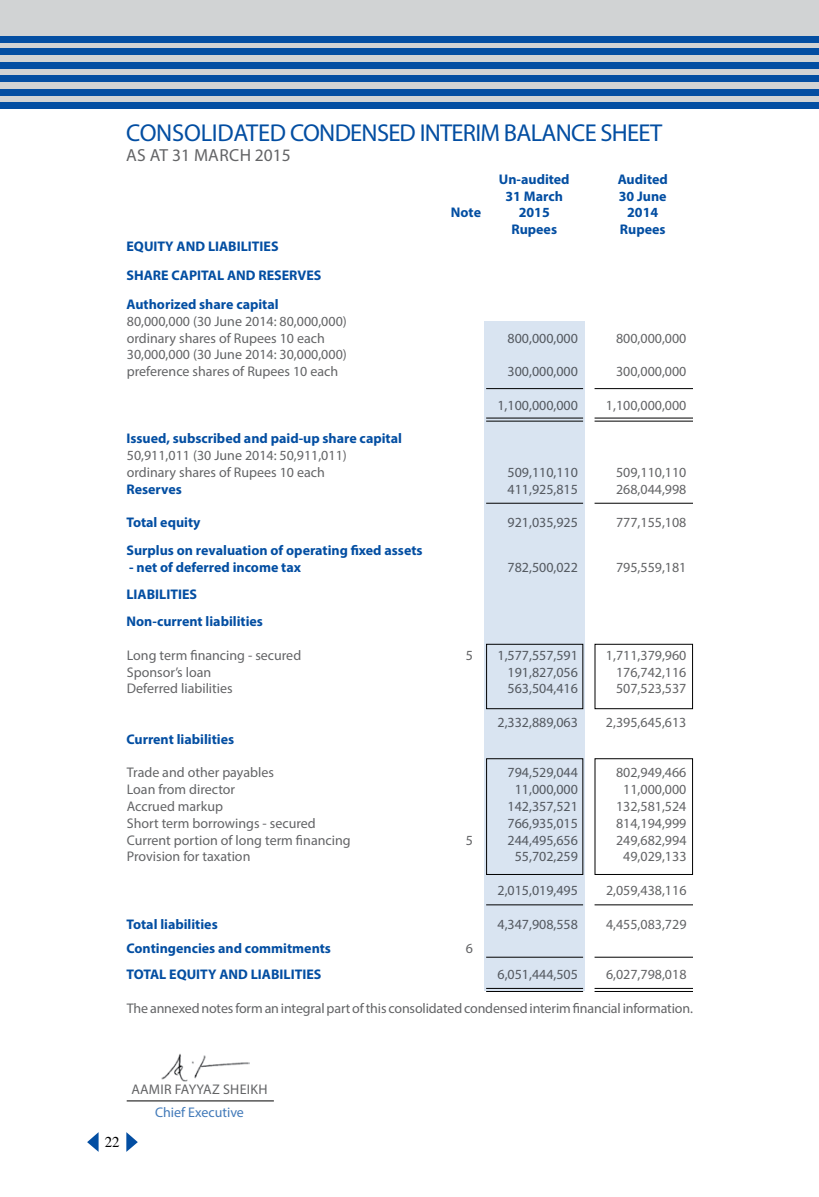
<style>
.page{position:relative;width:819px;height:1197px;background:#fff}
.page>*{position:absolute;margin:0;border:0;box-sizing:border-box;transform-origin:0 0}
.t1{font:24.5px "Myriad Pro";letter-spacing:-.03em;color:#034ea2}
.t2{font:17.5px "Myriad Pro";color:#636466}
.t3{font:14.88px "Times";color:#000}
.t4{font:14px/16.8px "Myriad Pro";color:#636466}
.t5{font:700 14px/29.1px "Myriad Pro";color:#034ea2}
.t6{font:14px "Myriad Pro";letter-spacing:.02em;color:#636466}
.t7{font:14px "Myriad Pro";color:#427ab9}
</style>
<div class="page">
<div style="left:0;top:0;width:819px;height:109px;background:#d1d3d4"></div>
<div style="left:0;top:36px;width:819px;height:6px;background:#034ea2"></div>
<div style="left:0;top:49px;width:819px;height:6px;background:#034ea2"></div>
<div style="left:0;top:62px;width:819px;height:7px;background:#034ea2"></div>
<div style="left:0;top:75px;width:819px;height:7px;background:#034ea2"></div>
<div style="left:0;top:89px;width:819px;height:7px;background:#034ea2"></div>
<div style="left:0;top:102px;width:819px;height:7px;background:#034ea2"></div>
<svg style="left:126px;top:1132px;width:12px;height:20px"></svg>
<svg style="left:87px;top:1132px;width:12px;height:20px"></svg>
<div style="left:484px;top:322px;width:101px;height:669px;background:#d9e4f1"></div>
<hr style="left:595px;top:957px;width:98px;height:1px;background:#000">
<hr style="left:486px;top:957px;width:97px;height:1px;background:#000">
<hr style="left:595px;top:904px;width:98px;height:1px;background:#000">
<hr style="left:486px;top:904px;width:97px;height:1px;background:#000">
<hr style="left:595px;top:388px;width:98px;height:1px;background:#000">
<hr style="left:486px;top:388px;width:97px;height:1px;background:#000">
<hr style="left:595px;top:503px;width:98px;height:1px;background:#000">
<hr style="left:486px;top:503px;width:97px;height:1px;background:#000">
<hr style="left:595px;top:988px;width:98px;height:1px;background:#000">
<hr style="left:486px;top:988px;width:97px;height:1px;background:#000">
<hr style="left:595px;top:991px;width:98px;height:1px;background:#000">
<hr style="left:486px;top:991px;width:97px;height:1px;background:#000">
<hr style="left:595px;top:418px;width:98px;height:1px;background:#000">
<hr style="left:486px;top:418px;width:97px;height:1px;background:#000">
<hr style="left:595px;top:421px;width:98px;height:1px;background:#000">
<hr style="left:486px;top:421px;width:97px;height:1px;background:#000">
<div style="left:595px;top:644px;width:98px;height:65px;border:1px solid #000"></div>
<div style="left:486px;top:644px;width:97px;height:65px;border:1px solid #000"></div>
<div style="left:595px;top:758px;width:98px;height:117px;border:1px solid #000"></div>
<div style="left:486px;top:758px;width:97px;height:117px;border:1px solid #000"></div>
<hr style="left:127px;top:1101px;width:147px;height:1px;background:#000">
<img style="left:161px;top:1053px;width:89px;height:28px">
<h1 class="t1" style="left:126px;top:117px;width:538px">CONSOLIDATED CONDENSED INTERIM BALANCE SHEET</h1>
<p class="t2" style="left:126px;top:144px;width:94px">As at 31 March</p>
<p class="t2" style="left:255px;top:144px;width:37px">2015</p>
<p class="t5" style="left:499px;top:164px;width:72px">Un-audited</p>
<p class="t5" style="left:618px;top:164px;width:52px">Audited</p>
<p class="t5" style="left:506px;top:181px;width:59px">31 March</p>
<p class="t5" style="left:619px;top:181px;width:49px">30 June</p>
<p class="t5" style="left:126px;top:231px;width:196px">EQUITY AND LIABILITIES<br>SHARE CAPITAL AND RESERVES<br>Authorized share capital</p>
<p class="t4" style="left:127px;top:313px;width:221px">80,000,000 (30 June 2014: 80,000,000) ordinary shares of Rupees 10 each</p>
<p class="t4" style="left:127px;top:346px;width:221px">30,000,000 (30 June 2014: 30,000,000) preference shares of Rupees 10 each</p>
<p class="t5" style="left:126px;top:424px;width:277px">Issued, subscribed and paid-up share capital</p>
<p class="t4" style="left:127px;top:447px;width:221px">50,911,011 (30 June 2014: 50,911,011) ordinary shares of Rupees 10 each</p>
<p class="t5" style="left:451px;top:198px;width:32px">Note</p>
<p class="t5" style="left:519px;top:198px;width:33px">2015</p>
<p class="t5" style="left:627px;top:198px;width:33px">2014</p>
<p class="t5" style="left:511px;top:214px;width:47px">Rupees</p>
<p class="t5" style="left:620px;top:214px;width:47px">Rupees</p>
<p class="t4" style="left:508px;top:329px;width:72px">800,000,000</p>
<p class="t4" style="left:616px;top:329px;width:72px">800,000,000</p>
<p class="t4" style="left:508px;top:363px;width:72px">300,000,000</p>
<p class="t4" style="left:616px;top:363px;width:72px">300,000,000</p>
<p class="t4" style="left:497px;top:397px;width:82px">1,100,000,000</p>
<p class="t4" style="left:606px;top:397px;width:82px">1,100,000,000</p>
<p class="t4" style="left:508px;top:464px;width:72px">509,110,110</p>
<p class="t4" style="left:616px;top:464px;width:72px">509,110,110</p>
<p class="t5" style="left:126px;top:474px;width:57px">Reserves</p>
<p class="t4" style="left:508px;top:481px;width:72px">411,925,815</p>
<p class="t4" style="left:616px;top:481px;width:72px">268,044,998</p>
<p class="t5" style="left:126px;top:508px;width:76px">Total equity</p>
<p class="t4" style="left:508px;top:514px;width:72px">921,035,925</p>
<p class="t4" style="left:616px;top:514px;width:72px">777,155,108</p>
<p class="t5" style="left:126px;top:535px;width:298px">Surplus on revaluation of operating fixed assets</p>
<p class="t5" style="left:129px;top:552px;width:173px">- net of deferred income tax</p>
<p class="t4" style="left:508px;top:558px;width:72px">782,500,022</p>
<p class="t4" style="left:616px;top:558px;width:72px">795,559,181</p>
<p class="t5" style="left:126px;top:580px;width:138px;line-height:27.3px">LIABILITIES<br>Non-current liabilities</p>
<p class="t4" style="left:127px;top:646px;width:176px">Long term financing - secured</p>
<p class="t4" style="left:466px;top:646px;width:9px">5</p>
<p class="t4" style="left:497px;top:646px;width:82px">1,577,557,591</p>
<p class="t4" style="left:606px;top:646px;width:82px">1,711,379,960</p>
<p class="t4" style="left:127px;top:663px;width:86px">Sponsor’s loan</p>
<p class="t4" style="left:508px;top:663px;width:72px">191,827,056</p>
<p class="t4" style="left:616px;top:663px;width:72px">176,742,116</p>
<p class="t4" style="left:127px;top:680px;width:107px">Deferred liabilities</p>
<p class="t4" style="left:508px;top:680px;width:72px">563,504,416</p>
<p class="t4" style="left:616px;top:680px;width:72px">507,523,537</p>
<p class="t4" style="left:497px;top:714px;width:82px">2,332,889,063</p>
<p class="t4" style="left:606px;top:714px;width:82px">2,395,645,613</p>
<p class="t5" style="left:127px;top:724px;width:109px">Current liabilities</p>
<p class="t4" style="left:127px;top:764px;width:149px">Trade and other payables</p>
<p class="t4" style="left:508px;top:764px;width:72px">794,529,044</p>
<p class="t4" style="left:616px;top:764px;width:72px">802,949,466</p>
<p class="t4" style="left:127px;top:781px;width:110px">Loan from director</p>
<p class="t4" style="left:515px;top:781px;width:65px">11,000,000</p>
<p class="t4" style="left:623px;top:781px;width:65px">11,000,000</p>
<p class="t4" style="left:127px;top:798px;width:98px">Accrued markup</p>
<p class="t4" style="left:508px;top:798px;width:72px">142,357,521</p>
<p class="t4" style="left:616px;top:798px;width:72px">132,581,524</p>
<p class="t4" style="left:127px;top:814px;width:190px">Short term borrowings - secured</p>
<p class="t4" style="left:508px;top:814px;width:72px">766,935,015</p>
<p class="t4" style="left:616px;top:814px;width:72px">814,194,999</p>
<p class="t4" style="left:127px;top:831px;width:225px">Current portion of long term financing</p>
<p class="t4" style="left:466px;top:831px;width:9px">5</p>
<p class="t4" style="left:508px;top:831px;width:72px">244,495,656</p>
<p class="t4" style="left:616px;top:831px;width:72px">249,682,994</p>
<p class="t4" style="left:127px;top:848px;width:125px">Provision for taxation</p>
<p class="t4" style="left:515px;top:848px;width:65px">55,702,259</p>
<p class="t4" style="left:623px;top:848px;width:65px">49,029,133</p>
<p class="t4" style="left:498px;top:882px;width:82px">2,015,019,495</p>
<p class="t4" style="left:606px;top:882px;width:82px">2,059,438,116</p>
<p class="t5" style="left:127px;top:909px;width:93px">Total liabilities</p>
<p class="t4" style="left:498px;top:915px;width:82px">4,347,908,558</p>
<p class="t4" style="left:606px;top:915px;width:82px">4,455,083,729</p>
<p class="t5" style="left:127px;top:934px;width:206px">Contingencies and commitments</p>
<p class="t4" style="left:466px;top:940px;width:9px">6</p>
<p class="t5" style="left:127px;top:959px;width:196px">TOTAL EQUITY AND LIABILITIES</p>
<p class="t4" style="left:498px;top:966px;width:82px">6,051,444,505</p>
<p class="t4" style="left:606px;top:966px;width:82px">6,027,798,018</p>
<p class="t4" style="left:127px;top:999px;width:568px">The annexed notes form an integral part of this consolidated condensed interim financial information.</p>
<p class="t3" style="left:105px;top:1129px;width:16px">22</p>
<p class="t6" style="left:131px;top:1080px;width:138px">AAMIR FAYYAZ SHEIKH</p>
<p class="t7" style="left:155px;top:1103px;width:90px">Chief Executive</p>
</div>
